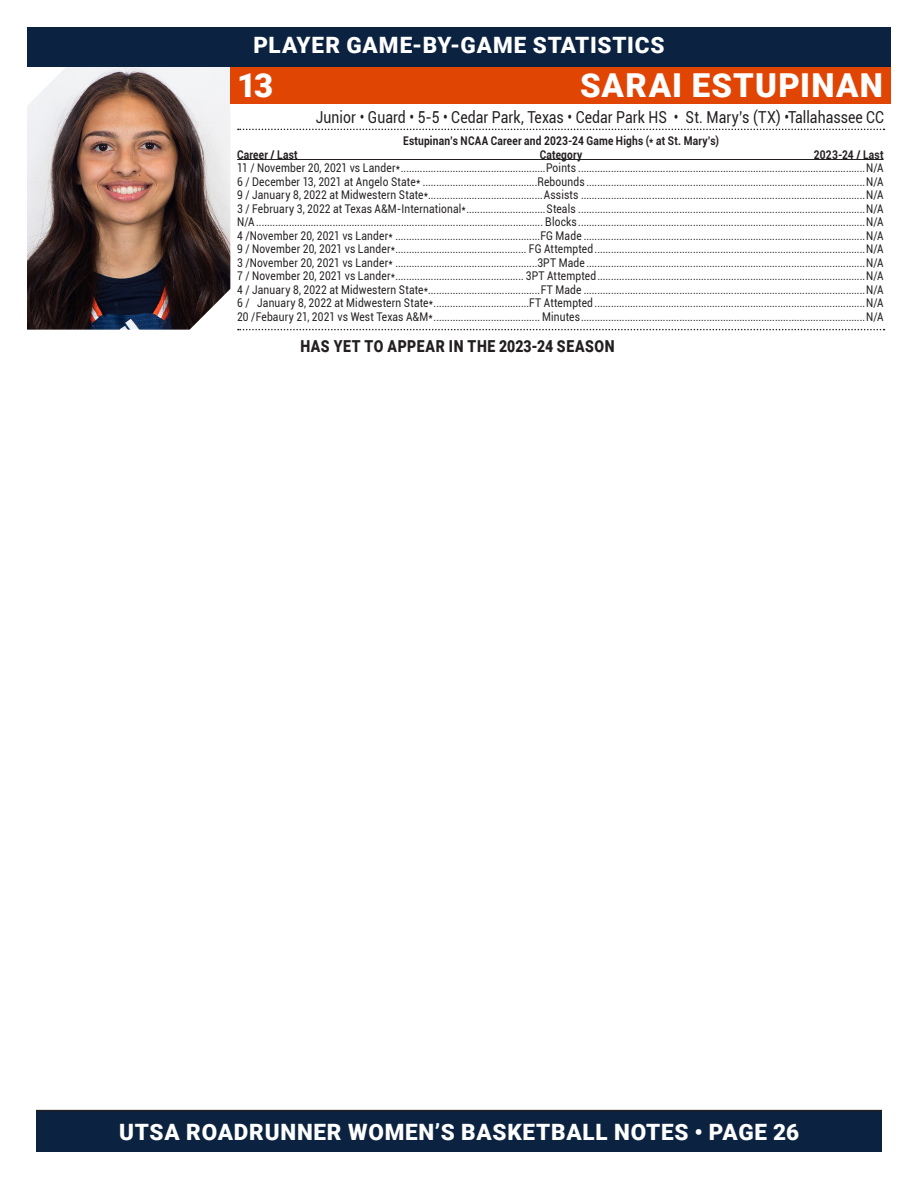
<style>
.page{position:relative;width:918px;height:1188px;background:#fff}
.page>*{position:absolute;margin:0;border:0;box-sizing:border-box;transform-origin:0 0}
.t1{font:900 33px "Roboto";letter-spacing:.035em;color:#fff}
.t2{font:900 22.5px "Roboto";letter-spacing:.035em;color:#fff}
.t3{font:16.5px "Roboto";letter-spacing:.005em;color:#231f20;scale:.85 1}
.t4{font:900 16.5px "Roboto";letter-spacing:.04em;color:#231f20;scale:.85 1}
.t5{font:12px "Roboto";letter-spacing:.015em;color:#231f20;scale:.85 1}
.t6{font:700 12px "Roboto";letter-spacing:.02em;color:#231f20;scale:.85 1}
</style>
<div class="page">
<div style="left:36px;top:1111px;width:846px;height:41px;background:#0b2240"></div>
<hr style="left:36px;top:1110px;width:846px;height:1px;background:#231f20">
<img style="left:27px;top:67px;width:203px;height:263px">
<div style="left:230px;top:65px;width:661px;height:39px;background:#e14504"></div>
<svg style="left:238px;top:129px;width:647px;height:1px"></svg>
<hr style="left:237px;top:159px;width:647px;height:1px;background:#231f20">
<svg style="left:238px;top:329px;width:647px;height:1px"></svg>
<div style="left:27px;top:27px;width:864px;height:40px;background:#0b2340"></div>
<p class="t2" style="left:253px;top:29px;width:413px">PLAYER GAME-BY-GAME STATISTICS</p>
<p class="t1" style="left:237px;top:62px;width:38px">13</p>
<p class="t1" style="left:580px;top:62px;width:305px">SARAI ESTUPINAN</p>
<p class="t3" style="left:316px;top:105px;width:670px">Junior • Guard • 5-5 • Cedar Park, Texas • Cedar Park HS • St. Mary’s (TX) •Tallahassee CC</p>
<p class="t6" style="left:403px;top:132px;width:373px">Estupinan’s NCAA Career and 2023-24 Game Highs (* at St. Mary’s)</p>
<p class="t6" style="left:237px;top:146px;width:73px">Career / Last</p>
<p class="t6" style="left:540px;top:146px;width:52px">Category</p>
<p class="t6" style="left:814px;top:146px;width:83px">2023-24 / Last</p>
<p class="t5" style="left:237px;top:159px;width:762px">11 / November 20, 2021 vs Lander*.....................................................Points .........................................................................................................N/A</p>
<p class="t5" style="left:237px;top:173px;width:762px">6 / December 13, 2021 at Angelo State* ..........................................Rebounds ......................................................................................................N/A</p>
<p class="t5" style="left:237px;top:186px;width:762px">9 / January 8, 2022 at Midwestern State*..........................................Assists ........................................................................................................N/A</p>
<p class="t5" style="left:237px;top:200px;width:762px">3 / February 3, 2022 at Texas A&amp;M-International*.............................Steals .........................................................................................................N/A</p>
<p class="t5" style="left:237px;top:213px;width:762px">N/A ......................................................................................................... Blocks .........................................................................................................N/A</p>
<p class="t5" style="left:237px;top:227px;width:762px">4 /November 20, 2021 vs Lander* .....................................................FG Made .......................................................................................................N/A</p>
<p class="t5" style="left:237px;top:240px;width:762px">9 / November 20, 2021 vs Lander*................................................ FG Attempted...................................................................................................N/A</p>
<p class="t5" style="left:237px;top:254px;width:762px">3 /November 20, 2021 vs Lander* ....................................................3PT Made ......................................................................................................N/A</p>
<p class="t5" style="left:237px;top:267px;width:762px">7 / November 20, 2021 vs Lander*............................................... 3PT Attempted..................................................................................................N/A</p>
<p class="t5" style="left:237px;top:281px;width:762px">4 / January 8, 2022 at Midwestern State*.........................................FT Made .......................................................................................................N/A</p>
<p class="t5" style="left:237px;top:294px;width:762px">6 / January 8, 2022 at Midwestern State*...................................FT Attempted ...................................................................................................N/A</p>
<p class="t5" style="left:237px;top:308px;width:762px">20 /Febaury 21, 2021 vs West Texas A&amp;M*....................................... Minutes........................................................................................................N/A</p>
<p class="t4" style="left:300px;top:335px;width:371px">HAS YET TO APPEAR IN THE 2023-24 SEASON</p>
<h2 class="t2" style="left:119px;top:1116px;width:682px">UTSA ROADRUNNER WOMEN’S BASKETBALL NOTES • PAGE 26</h2>
</div>
